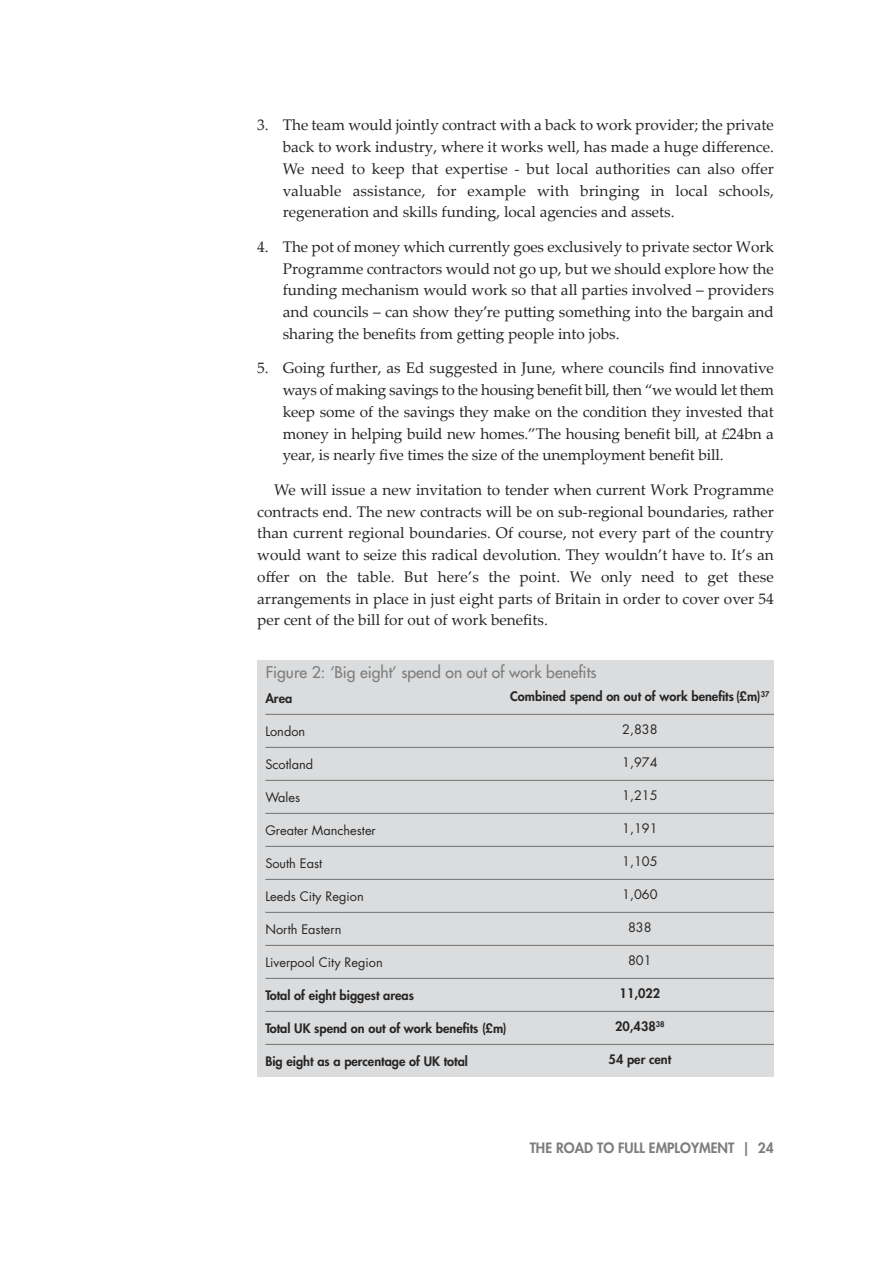
<style>
.page{position:relative;width:893px;height:1263px;background:#fff}
.page>*{position:absolute;margin:0;border:0;box-sizing:border-box;transform-origin:0 0}
.t1{font:500 15.75px "Futura Std";color:#7d7d7d}
.t2{font:15.3px/21.8px "Palatino Linotype";color:#272627;text-align:justify}
.t3{font:800 13.8px "Futura Std";color:#7d7d7d}
.t4{font:800 12.75px "Futura Std";color:#272627}
.t5{font:12.75px "Futura Std";color:#272627}
</style>
<div class="page">
<div style="left:257px;top:660px;width:517px;height:417px;background:#dbdcdd"></div>
<hr style="left:265px;top:714px;width:509px;height:1px;background:#7d7d7d">
<hr style="left:265px;top:747px;width:509px;height:1px;background:#7d7d7d">
<hr style="left:265px;top:780px;width:509px;height:1px;background:#7d7d7d">
<hr style="left:265px;top:813px;width:509px;height:1px;background:#7d7d7d">
<hr style="left:265px;top:846px;width:509px;height:1px;background:#7d7d7d">
<hr style="left:265px;top:879px;width:509px;height:1px;background:#7d7d7d">
<hr style="left:265px;top:912px;width:509px;height:1px;background:#7d7d7d">
<hr style="left:265px;top:945px;width:509px;height:1px;background:#7d7d7d">
<hr style="left:265px;top:978px;width:509px;height:1px;background:#7d7d7d">
<hr style="left:265px;top:1011px;width:509px;height:1px;background:#7d7d7d">
<hr style="left:265px;top:1044px;width:509px;height:1px;background:#7d7d7d">
<p class="t2" style="left:283px;top:116px;width:493px;text-indent:-26px">3. The team would jointly contract with a back to work provider; the private back to work industry, where it works well, has made a huge difference.<br>We need to keep that expertise - but local authorities can also offer valuable assistance, for example with bringing in local schools, regeneration and skills funding, local agencies and assets.</p>
<p class="t2" style="left:283px;top:238px;width:493px;text-indent:-26px">4. The pot of money which currently goes exclusively to private sector Work Programme contractors would not go up, but we should explore how the funding mechanism would work so that all parties involved – providers and councils – can show they’re putting something into the bargain and sharing the benefits from getting people into jobs.</p>
<p class="t2" style="left:283px;top:359px;width:493px;text-indent:-26px">5. Going further, as Ed suggested in June, where councils find innovative ways of making savings to the housing benefit bill, then “we would let them keep some of the savings they make on the condition they invested that money in helping build new homes.”The housing benefit bill, at £24bn a year, is nearly five times the size of the unemployment benefit bill.</p>
<p class="t2" style="left:257px;top:481px;width:518px;text-indent:17px">We will issue a new invitation to tender when current Work Programme contracts end. The new contracts will be on sub-regional boundaries, rather than current regional boundaries. Of course, not every part of the country would want to seize this radical devolution. They wouldn’t have to. It’s an offer on the table. But here’s the point. We only need to get these arrangements in place in just eight parts of Britain in order to cover over 54 per cent of the bill for out of work benefits.</p>
<p class="t1" style="left:266px;top:665px;width:332px">Figure 2: ‘Big eight’ spend on out of work benefits</p>
<p class="t4" style="left:510px;top:690px;width:261px">Combined spend on out of work benefits (£m)<sup>37</sup></p>
<p class="t5" style="left:622px;top:724px;width:37px">2,838</p>
<p class="t5" style="left:622px;top:757px;width:37px">1,974</p>
<p class="t5" style="left:622px;top:790px;width:37px">1,215</p>
<p class="t5" style="left:622px;top:823px;width:37px">1,191</p>
<p class="t5" style="left:622px;top:856px;width:37px">1,105</p>
<p class="t5" style="left:622px;top:889px;width:37px">1,060</p>
<p class="t5" style="left:628px;top:922px;width:25px">838</p>
<p class="t5" style="left:628px;top:955px;width:25px">801</p>
<p class="t4" style="left:620px;top:987px;width:42px">11,022</p>
<p class="t4" style="left:615px;top:1020px;width:51px">20,438<sup>38</sup></p>
<p class="t4" style="left:609px;top:1053px;width:64px">54 per cent</p>
<p class="t4" style="left:265px;top:692px;width:28px">Area</p>
<p class="t5" style="left:265px;top:726px;width:41px">London</p>
<p class="t5" style="left:265px;top:759px;width:49px">Scotland</p>
<p class="t5" style="left:265px;top:792px;width:36px">Wales</p>
<p class="t5" style="left:265px;top:825px;width:112px">Greater Manchester</p>
<p class="t5" style="left:265px;top:858px;width:58px">South East</p>
<p class="t5" style="left:265px;top:891px;width:100px">Leeds City Region</p>
<p class="t5" style="left:265px;top:924px;width:78px">North Eastern</p>
<p class="t5" style="left:265px;top:957px;width:119px">Liverpool City Region</p>
<p class="t4" style="left:265px;top:989px;width:150px">Total of eight biggest areas</p>
<p class="t4" style="left:265px;top:1022px;width:243px">Total UK spend on out of work benefits (£m)</p>
<p class="t4" style="left:265px;top:1055px;width:204px">Big eight as a percentage of UK total</p>
<p class="t3" style="left:530px;top:1141px;width:246px">THE ROAD TO FULL EMPLOYMENT | 24</p>
</div>
